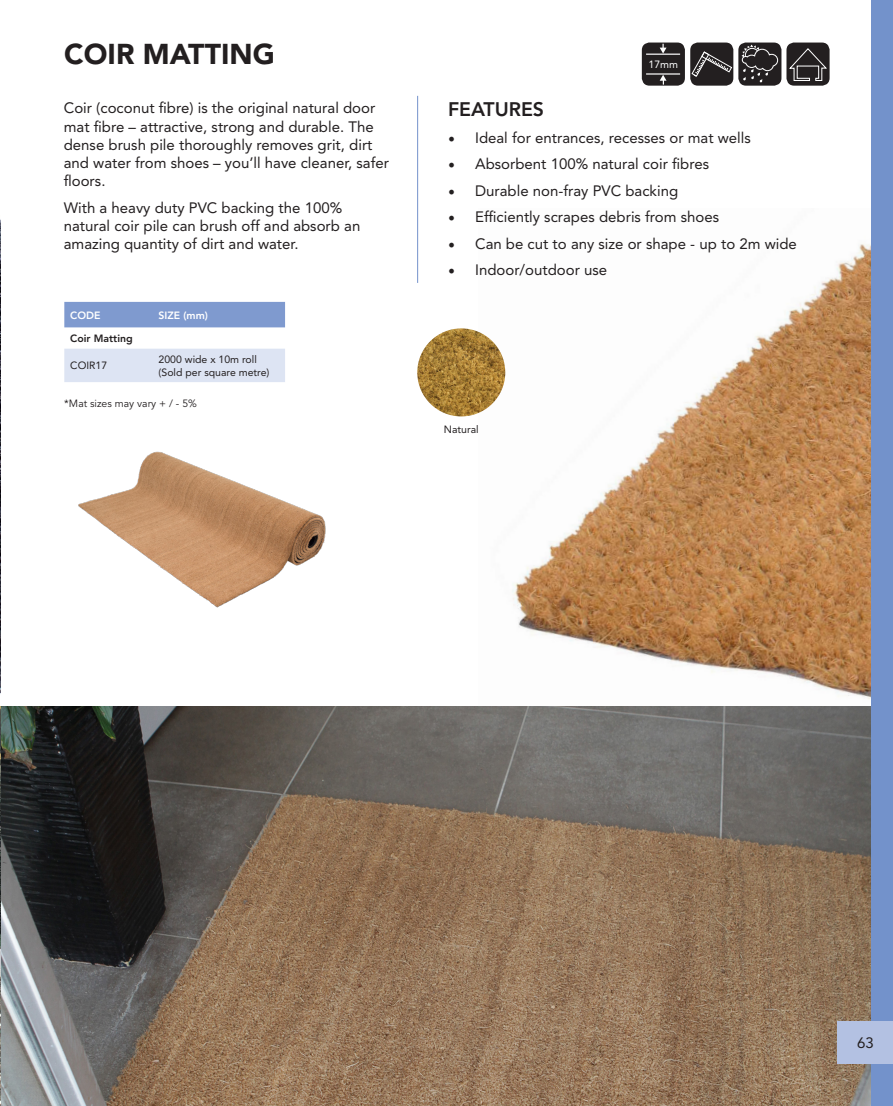
<style>
.page{position:relative;width:893px;height:1106px;background:#fff}
.page>*{position:absolute;margin:0;border:0;box-sizing:border-box;transform-origin:0 0}
.t1{font:900 28.5px "Avenir LT Std";color:#231f20}
.t2{font:800 19.5px "Avenir LT Std";color:#231f20}
.t3{font:15px/18px "Avenir LT Std";color:#231f20}
.t4{font:10.5px/12.6px "Avenir LT Std";color:#231f20}
.t5{font:10.5px "Avenir LT Std";color:#231f20}
.Paragraph_Style_1{font:800 10.5px "Avenir LT Std";color:#fff}
.t6{font:800 10.5px "Avenir LT Std";color:#231f20}
.t7{font:10.5px "Avenir LT Std";color:#fff}
.s1{font-family:"Minion Pro";font-size:18px}
</style>
<div class="page">
<img style="left:0;top:219px;width:1px;height:475px">
<img style="left:0;top:706px;width:872px;height:400px">
<img style="left:479px;top:208px;width:393px;height:518px">
<hr style="left:417px;top:96px;width:1px;height:187px;background:#7392cb">
<div style="left:64px;top:302px;width:221px;height:25px;background:#7f9acf"></div>
<div style="left:64px;top:349px;width:221px;height:33px;background:#dde4f3"></div>
<div style="left:738px;top:43px;width:43px;height:43px;background:#231f20;border-radius:8px"></div>
<svg style="left:741px;top:45px;width:38px;height:38px"></svg>
<div style="left:786px;top:43px;width:44px;height:43px;background:#231f20;border-radius:8px"></div>
<svg style="left:789px;top:48px;width:38px;height:33px"></svg>
<div style="left:690px;top:43px;width:43px;height:43px;background:#231f20;border-radius:8px"></div>
<svg style="left:691px;top:51px;width:41px;height:26px"></svg>
<img style="left:78px;top:451px;width:248px;height:157px">
<div style="left:642px;top:43px;width:43px;height:43px;background:#231f20;border-radius:8px"></div>
<hr style="left:646px;top:54px;width:34px;height:1px;background:#fff">
<hr style="left:646px;top:73px;width:34px;height:2px;background:#fff">
<svg style="left:660px;top:75px;width:6px;height:10px"></svg>
<svg style="left:660px;top:44px;width:6px;height:10px"></svg>
<img style="left:417px;top:328px;width:88px;height:88px;border-radius:44px">
<div style="left:872px;top:0;width:21px;height:1106px;background:#7392cb"></div>
<div style="left:838px;top:1020px;width:55px;height:43px;background:#b3c1e2"></div>
<p class="t1" style="left:64px;top:37px;width:212px">COIR MATTING</p>
<p class="t3" style="left:64px;top:99px;width:327px">Coir (coconut fibre) is the original natural door mat fibre – attractive, strong and durable. The dense brush pile thoroughly removes grit, dirt and water from shoes – you’ll have cleaner, safer floors.</p>
<p class="t3" style="left:64px;top:198px;width:298px">With a heavy duty PVC backing the 100% natural coir pile can brush off and absorb an amazing quantity of dirt and water.</p>
<p class="Paragraph_Style_1" style="left:70px;top:309px;width:32px">CODE</p>
<p class="Paragraph_Style_1" style="left:159px;top:309px;width:51px">SIZE (mm)</p>
<p class="t6" style="left:70px;top:332px;width:64px">Coir Matting</p>
<p class="t4" style="left:70px;top:359px;width:38px">COIR17</p>
<p class="t4" style="left:159px;top:353px;width:112px">2000 wide x 10m roll (Sold per square metre)</p>
<p class="t5" style="left:64px;top:397px;width:134px">*Mat sizes may vary + / - 5%</p>
<p class="t7" style="left:649px;top:58px;width:31px">17mm</p>
<p class="t2" style="left:448px;top:98px;width:98px">FEATURES</p>
<p class="t3" style="left:448px;top:129px;width:304px"><span class="s1">•</span> Ideal for entrances, recesses or mat wells</p>
<p class="t3" style="left:448px;top:155px;width:263px"><span class="s1">•</span> Absorbent 100% natural coir fibres</p>
<p class="t3" style="left:448px;top:182px;width:232px"><span class="s1">•</span> Durable non-fray PVC backing</p>
<p class="t3" style="left:448px;top:208px;width:273px"><span class="s1">•</span> Efficiently scrapes debris from shoes</p>
<p class="t3" style="left:448px;top:235px;width:350px"><span class="s1">•</span> Can be cut to any size or shape - up to 2m wide</p>
<p class="t3" style="left:448px;top:261px;width:161px"><span class="s1">•</span> Indoor/outdoor use</p>
<p class="t4" style="left:444px;top:423px;width:36px">Natural</p>
<p class="t3" style="left:857px;top:1033px;width:18px">63</p>
</div>
